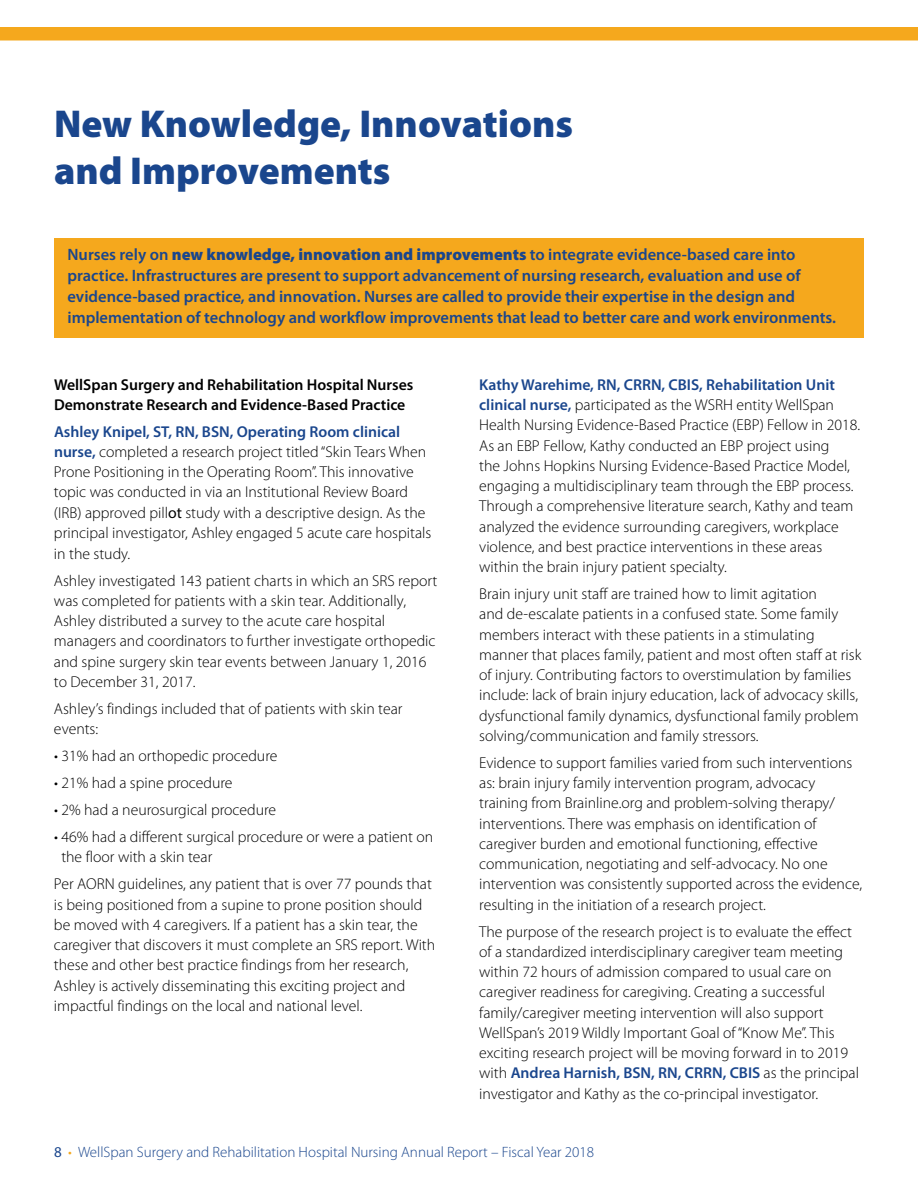
<style>
.page{position:relative;width:918px;height:1188px;background:#fff}
.page>*{position:absolute;margin:0;border:0;box-sizing:border-box;transform-origin:0 0}
.t1{font:900 39px/46.8px "Myriad Pro";color:#1a468d}
.t2{font:600 16.5px/21px "Myriad Pro";color:#1a468d}
.t3{font:300 15.75px/20.2px "Myriad Pro";color:#000}
.t4{font:600 15.75px/20.2px "Myriad Pro";color:#000}
.t5{font:300 15px "Myriad Pro";color:#1a468d}
.s1{font-weight:900}
.s2{font-weight:600;color:#1a468d}
.s3{font-weight:400}
.s4{color:#f5a81d}
</style>
<div class="page">
<div style="left:0;top:27px;width:918px;height:14px;background:#f5a81d"></div>
<div style="left:54px;top:238px;width:810px;height:100px;background:#f5a81d"></div>
<p class="t1" style="left:54px;top:99px;width:521px">New Knowledge, Innovations and Improvements</p>
<p class="t2" style="left:68px;top:243px;width:770px">Nurses rely on <span class="s1">new knowledge, innovation and improvements</span> to integrate evidence-based care into practice. Infrastructures are present to support advancement of nursing research, evaluation and use of evidence-based practice, and innovation. Nurses are called to provide their expertise in the design and implementation of technology and workflow improvements that lead to better care and work environments.</p>
<p class="t4" style="left:54px;top:374px;width:361px">WellSpan Surgery and Rehabilitation Hospital Nurses<br>Demonstrate Research and Evidence-Based Practice</p>
<p class="t3" style="left:54px;top:422px;width:379px"><span class="s2">Ashley Knipel, ST, RN, BSN, Operating Room clinical nurse,</span> completed a research project titled “Skin Tears When Prone Positioning in the Operating Room”. This innovative topic was conducted in via an Institutional Review Board (IRB) approved pill<span class="s3">ot</span> study with a descriptive design. As the principal investigator, Ashley engaged 5 acute care hospitals in the study.</p>
<p class="t3" style="left:54px;top:570px;width:385px">Ashley investigated 143 patient charts in which an SRS report was completed for patients with a skin tear. Additionally, Ashley distributed a survey to the acute care hospital managers and coordinators to further investigate orthopedic and spine surgery skin tear events between January 1, 2016 to December 31, 2017.</p>
<p class="t3" style="left:54px;top:698px;width:350px">Ashley’s findings included that of patients with skin tear events:</p>
<p class="t3" style="left:54px;top:746px;width:225px">• 31% had an orthopedic procedure</p>
<p class="t3" style="left:54px;top:773px;width:180px">• 21% had a spine procedure</p>
<p class="t3" style="left:54px;top:800px;width:224px">• 2% had a neurosurgical procedure</p>
<p class="t3" style="left:61px;top:827px;width:373px;text-indent:-7px">• 46% had a different surgical procedure or were a patient on the floor with a skin tear</p>
<p class="t3" style="left:54px;top:874px;width:383px">Per AORN guidelines, any patient that is over 77 pounds that is being positioned from a supine to prone position should be moved with 4 caregivers. If a patient has a skin tear, the caregiver that discovers it must complete an SRS report. With these and other best practice findings from her research, Ashley is actively disseminating this exciting project and impactful findings on the local and national level.</p>
<p class="t3" style="left:479px;top:374px;width:382px"><span class="s2">Kathy Warehime, RN, CRRN, CBIS, Rehabilitation Unit clinical nurse,</span> participated as the WSRH entity WellSpan Health Nursing Evidence-Based Practice (EBP) Fellow in 2018.<br>As an EBP Fellow, Kathy conducted an EBP project using<br>the Johns Hopkins Nursing Evidence-Based Practice Model, engaging a multidisciplinary team through the EBP process.<br>Through a comprehensive literature search, Kathy and team analyzed the evidence surrounding caregivers, workplace violence, and best practice interventions in these areas within the brain injury patient specialty.</p>
<p class="t3" style="left:479px;top:584px;width:384px">Brain injury unit staff are trained how to limit agitation<br>and de-escalate patients in a confused state. Some family members interact with these patients in a stimulating manner that places family, patient and most often staff at risk of injury. Contributing factors to overstimulation by families include: lack of brain injury education, lack of advocacy skills, dysfunctional family dynamics, dysfunctional family problem solving/communication and family stressors.</p>
<p class="t3" style="left:479px;top:752px;width:385px">Evidence to support families varied from such interventions as: brain injury family intervention program, advocacy training from Brainline.org and problem-solving therapy/ interventions. There was emphasis on identification of caregiver burden and emotional functioning, effective communication, negotiating and self-advocacy. No one intervention was consistently supported across the evidence, resulting in the initiation of a research project.</p>
<p class="t3" style="left:479px;top:921px;width:381px">The purpose of the research project is to evaluate the effect of a standardized interdisciplinary caregiver team meeting within 72 hours of admission compared to usual care on caregiver readiness for caregiving. Creating a successful family/caregiver meeting intervention will also support WellSpan’s 2019 Wildly Important Goal of “Know Me”. This exciting research project will be moving forward in to 2019 with <span class="s2">Andrea Harnish, BSN, RN, CRRN, CBIS</span> as the principal investigator and Kathy as the co-principal investigator.</p>
<p class="t5" style="left:54px;top:1143px;width:542px"><span class="s3">8</span> <span class="s4">•</span> WellSpan Surgery and Rehabilitation Hospital Nursing Annual Report – Fiscal Year 2018</p>
</div>
